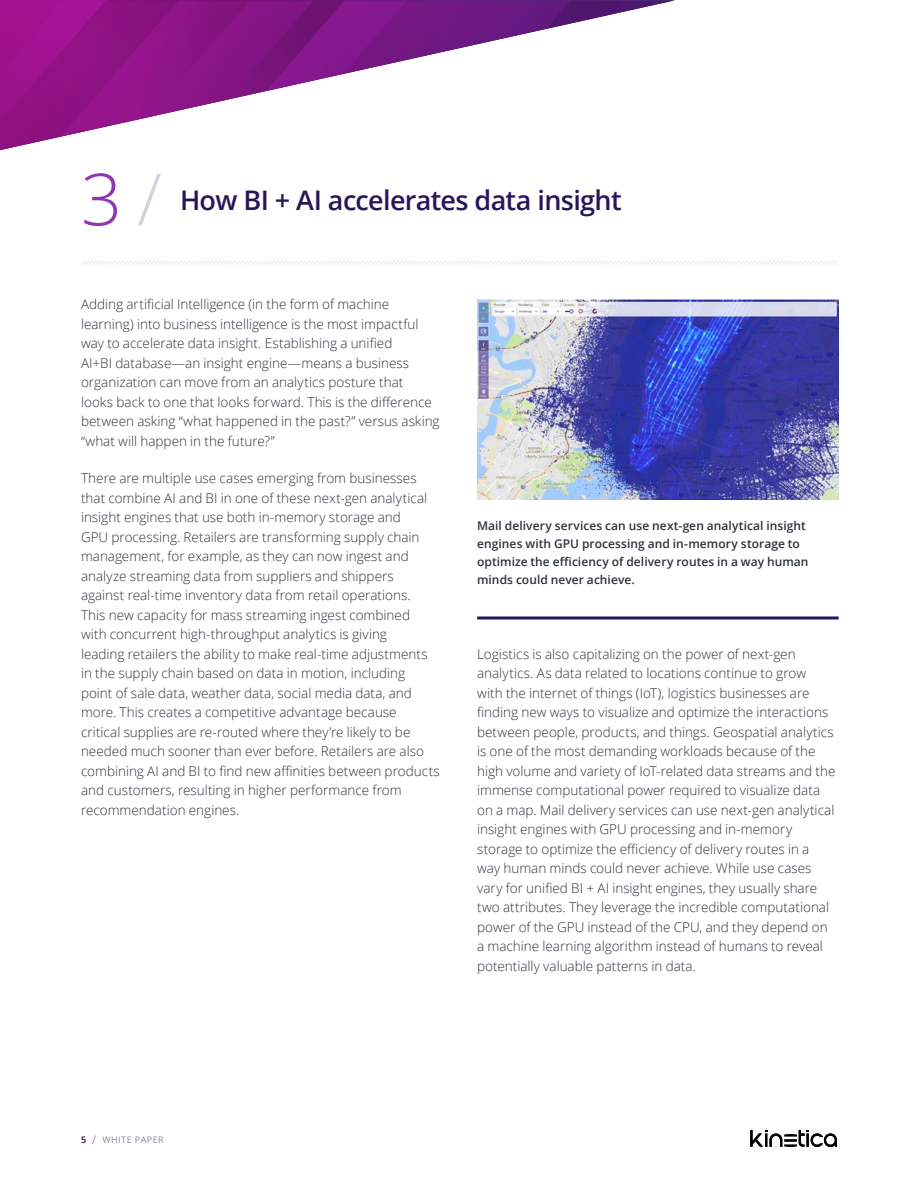
<style>
.page{position:relative;width:918px;height:1188px;background:#fff}
.page>*{position:absolute;margin:0;border:0;box-sizing:border-box;transform-origin:0 0}
.t1{font:300 72px "Open Sans";color:#8e35b3}
.t2{font:600 27px "Open Sans";letter-spacing:-.025em;color:#271759}
.t3{font:300 13.5px/19.5px "Open Sans";color:#2c323b}
.t4{font:600 12px/18px "Open Sans";letter-spacing:.005em;color:#2c323b}
.t5{font:9px "Open Sans";letter-spacing:.05em;color:#87879b}
.s1{color:#d2d2db}
.s2{font-weight:600;color:#1d1044}
.s3{font-weight:300;font-size:12px;color:#8e35b3}
</style>
<div class="page">
<svg style="left:0;top:0;width:175px;height:150px;background:#a23097"></svg>
<svg style="left:175px;top:0;width:500px;height:112px"></svg>
<svg style="left:81px;top:261px;width:756px;height:4px"></svg>
<svg style="left:750px;top:1130px;width:87px;height:18px"></svg>
<img style="left:477px;top:299px;width:361px;height:200px">
<svg style="left:477px;top:616px;width:362px;height:4px"></svg>
<h1 class="t1" style="left:81px;top:150px;width:82px">3<span class="s1">/</span></h1>
<h2 class="t2" style="left:180px;top:181px;width:443px">How BI + AI accelerates data insight</h2>
<p class="t3" style="left:81px;top:294px;width:360px">Adding artificial Intelligence (in the form of machine learning) into business intelligence is the most impactful way to accelerate data insight. Establishing a unified<br>AI+BI database—an insight engine—means a business organization can move from an analytics posture that<br>looks back to one that looks forward. This is the difference between asking “what happened in the past?” versus asking “what will happen in the future?”</p>
<p class="t3" style="left:81px;top:468px;width:360px">There are multiple use cases emerging from businesses that combine AI and BI in one of these next-gen analytical insight engines that use both in-memory storage and<br>GPU processing. Retailers are transforming supply chain management, for example, as they can now ingest and analyze streaming data from suppliers and shippers against real-time inventory data from retail operations.<br>This new capacity for mass streaming ingest combined<br>with concurrent high-throughput analytics is giving<br>leading retailers the ability to make real-time adjustments in the supply chain based on data in motion, including point of sale data, weather data, social media data, and more. This creates a competitive advantage because<br>critical supplies are re-routed where they’re likely to be needed much sooner than ever before. Retailers are also combining AI and BI to find new affinities between products and customers, resulting in higher performance from recommendation engines.</p>
<p class="t4" style="left:477px;top:517px;width:333px">Mail delivery services can use next-gen analytical insight engines with GPU processing and in-memory storage to optimize the efficiency of delivery routes in a way human minds could never achieve.</p>
<p class="t3" style="left:477px;top:644px;width:360px">Logistics is also capitalizing on the power of next-gen analytics. As data related to locations continue to grow<br>with the internet of things (IoT), logistics businesses are finding new ways to visualize and optimize the interactions between people, products, and things. Geospatial analytics is one of the most demanding workloads because of the high volume and variety of IoT-related data streams and the immense computational power required to visualize data on a map. Mail delivery services can use next-gen analytical insight engines with GPU processing and in-memory storage to optimize the efficiency of delivery routes in a way human minds could never achieve. While use cases vary for unified BI + AI insight engines, they usually share two attributes. They leverage the incredible computational power of the GPU instead of the CPU, and they depend on a machine learning algorithm instead of humans to reveal potentially valuable patterns in data.</p>
<p class="t5" style="left:81px;top:1134px;width:84px"><span class="s2">5</span> <span class="s3">/</span> WHITE PAPER</p>
</div>
